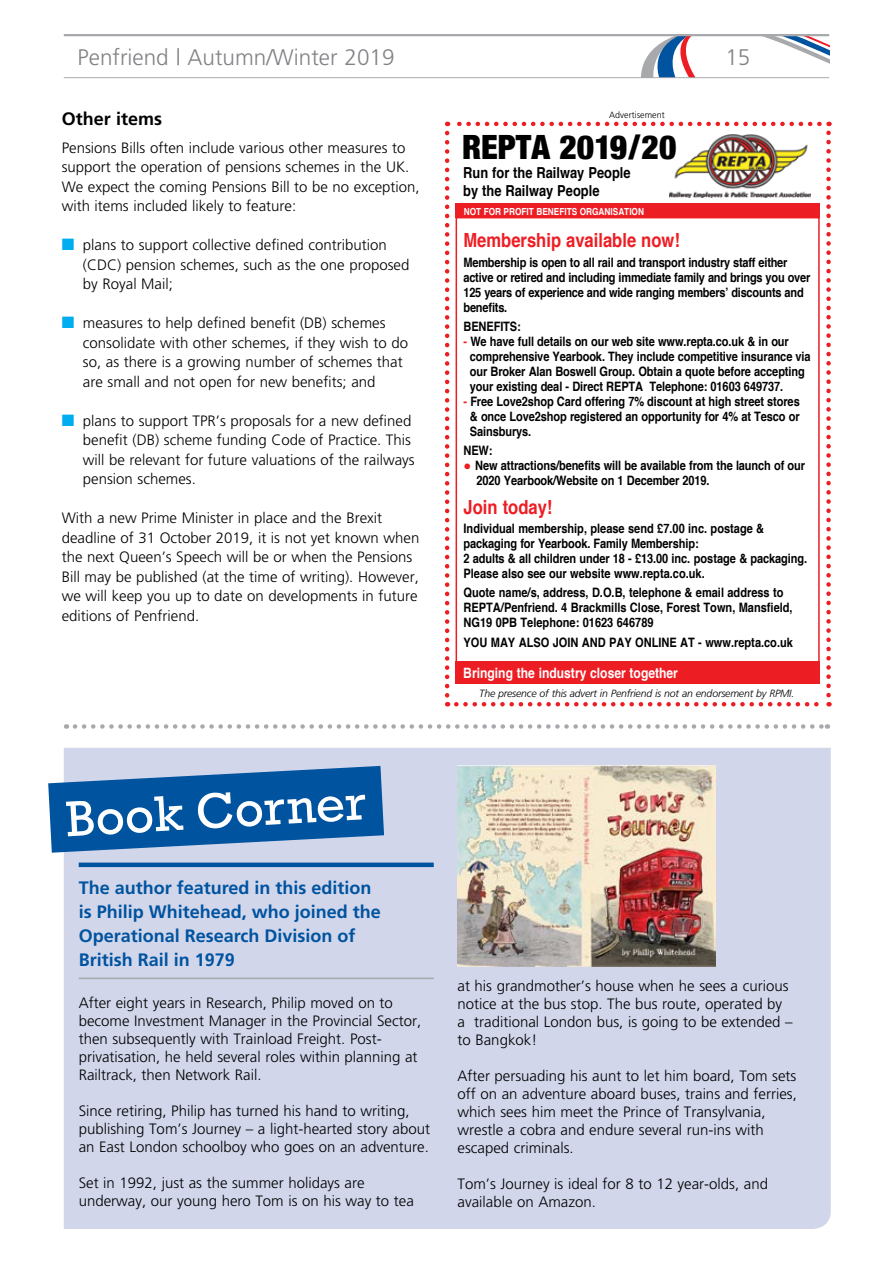
<style>
.page{position:relative;width:893px;height:1263px;background:#fff}
.page>*{position:absolute;margin:0;border:0;box-sizing:border-box;transform-origin:0 0}
.t1{font:900 condensed 33.45px "Helvetica Neue";color:#000}
.t2{font:300 22.5px "Frutiger";color:#808285}
.t3{font:700 19.5px "Helvetica";color:#ed1d24;scale:.85 1}
.t4{font:700 18px/24px "Frutiger";color:#00539f}
.t5{font:700 18px "Frutiger";color:#000}
.t6{font:700 15.15px/17.4px "Helvetica";color:#000;scale:.85 1}
.t7{font:300 15px/19.5px "Frutiger";color:#000}
.t8{font:700 14.25px "Helvetica";color:#fff;scale:.85 1}
.t9{font:700 12.9px/15px "Helvetica";letter-spacing:-.01em;color:#000;scale:.85 1}
.t10{font:italic 300 10.5px "Frutiger";letter-spacing:-.015em;color:#000}
.t11{font:700 9.75px "Helvetica";color:#fff;scale:.85 1}
.t12{font:300 9px "Frutiger";color:#000}
.s1{color:#00aeef}
.s2{color:#ed1d24}
</style>
<div class="page">
<svg style="left:641px;top:36px;width:188px;height:41px"></svg>
<hr style="left:64px;top:34px;width:765px;height:2px;background:#a7a9ac">
<hr style="left:64px;top:77px;width:765px;height:1px;background:#a7a9ac">
<svg style="left:445px;top:133px;width:4px;height:573px"></svg>
<svg style="left:456px;top:702px;width:373px;height:4px"></svg>
<svg style="left:826px;top:122px;width:5px;height:573px"></svg>
<svg style="left:447px;top:122px;width:372px;height:4px"></svg>
<div style="left:456px;top:217px;width:364px;height:461px;border:2px solid #ed1d24"></div>
<div style="left:456px;top:661px;width:364px;height:23px;background:#ed1d24"></div>
<div style="left:456px;top:203px;width:364px;height:15px;background:#ed1d24"></div>
<img style="left:670px;top:134px;width:140px;height:63px">
<svg style="left:75px;top:724px;width:753px;height:5px"></svg>
<div style="left:64px;top:748px;width:767px;height:481px;background:#d1d6eb"></div>
<img style="left:458px;top:766px;width:258px;height:200px">
<div style="left:79px;top:862px;width:355px;height:5px;background:#00539f"></div>
<hr style="left:79px;top:978px;width:355px;height:1px;background:#a7a9ac">
<svg style="left:48px;top:766px;width:336px;height:87px;background:#4c84bb"></svg>
<h2 class="t2" style="left:78px;top:44px;width:318px">Penfriend | Autumn/Winter 2019</h2>
<h2 class="t2" style="left:725px;top:44px;width:27px">15</h2>
<p class="t5" style="left:62px;top:108px;width:102px">Other items</p>
<p class="t7" style="left:62px;top:138px;width:360px">Pensions Bills often include various other measures to support the operation of pensions schemes in the UK.<br>We expect the coming Pensions Bill to be no exception, with items included likely to feature:</p>
<p class="t7" style="left:83px;top:235px;width:328px;text-indent:-21px"><span class="s1">■</span> plans to support collective defined contribution (CDC) pension schemes, such as the one proposed by Royal Mail;</p>
<p class="t7" style="left:83px;top:313px;width:327px;text-indent:-21px"><span class="s1">■</span> measures to help defined benefit (DB) schemes consolidate with other schemes, if they wish to do so, as there is a growing number of schemes that are small and not open for new benefits; and</p>
<p class="t7" style="left:83px;top:411px;width:333px;text-indent:-21px"><span class="s1">■</span> plans to support TPR’s proposals for a new defined benefit (DB) scheme funding Code of Practice. This will be relevant for future valuations of the railways pension schemes.</p>
<p class="t7" style="left:62px;top:508px;width:359px">With a new Prime Minister in place and the Brexit deadline of 31 October 2019, it is not yet known when the next Queen’s Speech will be or when the Pensions Bill may be published (at the time of writing). However, we will keep you up to date on developments in future editions of Penfriend.</p>
<p class="t12" style="left:609px;top:109px;width:57px">Advertisement</p>
<h1 class="t1" style="left:462px;top:119px;width:216px">REPTA 2019/20</h1>
<p class="t6" style="left:463px;top:164px;width:198px">Run for the Railway People by the Railway People</p>
<p class="t11" style="left:464px;top:203px;width:214px">NOT FOR PROFIT BENEFITS ORGANISATION</p>
<h3 class="t3" style="left:463px;top:224px;width:256px">Membership available now!</h3>
<p class="t9" style="left:463px;top:255px;width:410px">Membership is open to all rail and transport industry staff either active or retired and including immediate family and brings you over 125 years of experience and wide ranging members’ discounts and benefits.</p>
<p class="t9" style="left:463px;top:319px;width:69px">BENEFITS:</p>
<p class="t9" style="left:470px;top:334px;width:402px;text-indent:-6px"><span class="s2">-</span> We have full details on our web site www.repta.co.uk &amp; in our comprehensive Yearbook. They include competitive insurance via our Broker Alan Boswell Group. Obtain a quote before accepting your existing deal - Direct REPTA Telephone: 01603 649737.</p>
<p class="t9" style="left:470px;top:394px;width:390px;text-align:justify;text-indent:-6px"><span class="s2">-</span> Free Love2shop Card offering 7% discount at high street stores &amp; once Love2shop registered an opportunity for 4% at Tesco or Sainsburys.</p>
<p class="t9" style="left:463px;top:443px;width:36px">NEW:</p>
<p class="t9" style="left:477px;top:458px;width:388px;text-indent:-13px"><span class="s2">●</span> New attractions/benefits will be available from the launch of our<br>2020 Yearbook/Website on 1 December 2019.</p>
<h3 class="t3" style="left:464px;top:491px;width:106px">Join today!</h3>
<p class="t9" style="left:464px;top:521px;width:406px">Individual membership, please send £7.00 inc. postage &amp; packaging for Yearbook. Family Membership:<br>2 adults &amp; all children under 18 - £13.00 inc. postage &amp; packaging.<br>Please also see our website www.repta.co.uk.</p>
<p class="t9" style="left:464px;top:585px;width:389px">Quote name/s, address, D.O.B, telephone &amp; email address to<br>REPTA/Penfriend. 4 Brackmills Close, Forest Town, Mansfield,<br>NG19 0PB Telephone: 01623 646789</p>
<p class="t9" style="left:464px;top:635px;width:389px">YOU MAY ALSO JOIN AND PAY ONLINE AT - www.repta.co.uk</p>
<p class="t8" style="left:463px;top:661px;width:254px">Bringing the industry closer together</p>
<p class="t10" style="left:479px;top:687px;width:317px">The presence of this advert in Penfriend is not an endorsement by RPMI.</p>
<p class="t4" style="left:79px;top:875px;width:304px">The author featured in this edition is Philip Whitehead, who joined the<br>Operational Research Division of<br>British Rail in 1979</p>
<p class="t7" style="left:79px;top:994px;width:344px;line-height:18px">After eight years in Research, Philip moved on to become Investment Manager in the Provincial Sector, then subsequently with Trainload Freight. Post&shy;privatisation, he held several roles within planning at Railtrack, then Network Rail.</p>
<p class="t7" style="left:79px;top:1102px;width:353px;line-height:18px">Since retiring, Philip has turned his hand to writing, publishing Tom’s Journey – a light-hearted story about an East London schoolboy who goes on an adventure.</p>
<p class="t7" style="left:79px;top:1174px;width:337px;line-height:18px">Set in 1992, just as the summer holidays are underway, our young hero Tom is on his way to tea</p>
<p class="t7" style="left:458px;top:976px;width:337px;line-height:18px">at his grandmother’s house when he sees a curious notice at the bus stop. The bus route, operated by a traditional London bus, is going to be extended – to Bangkok!</p>
<p class="t7" style="left:458px;top:1066px;width:341px;line-height:18px">After persuading his aunt to let him board, Tom sets off on an adventure aboard buses, trains and ferries, which sees him meet the Prince of Transylvania, wrestle a cobra and endure several run-ins with escaped criminals.</p>
<p class="t7" style="left:458px;top:1174px;width:312px;line-height:18px">Tom’s Journey is ideal for 8 to 12 year-olds, and available on Amazon.</p>
</div>
